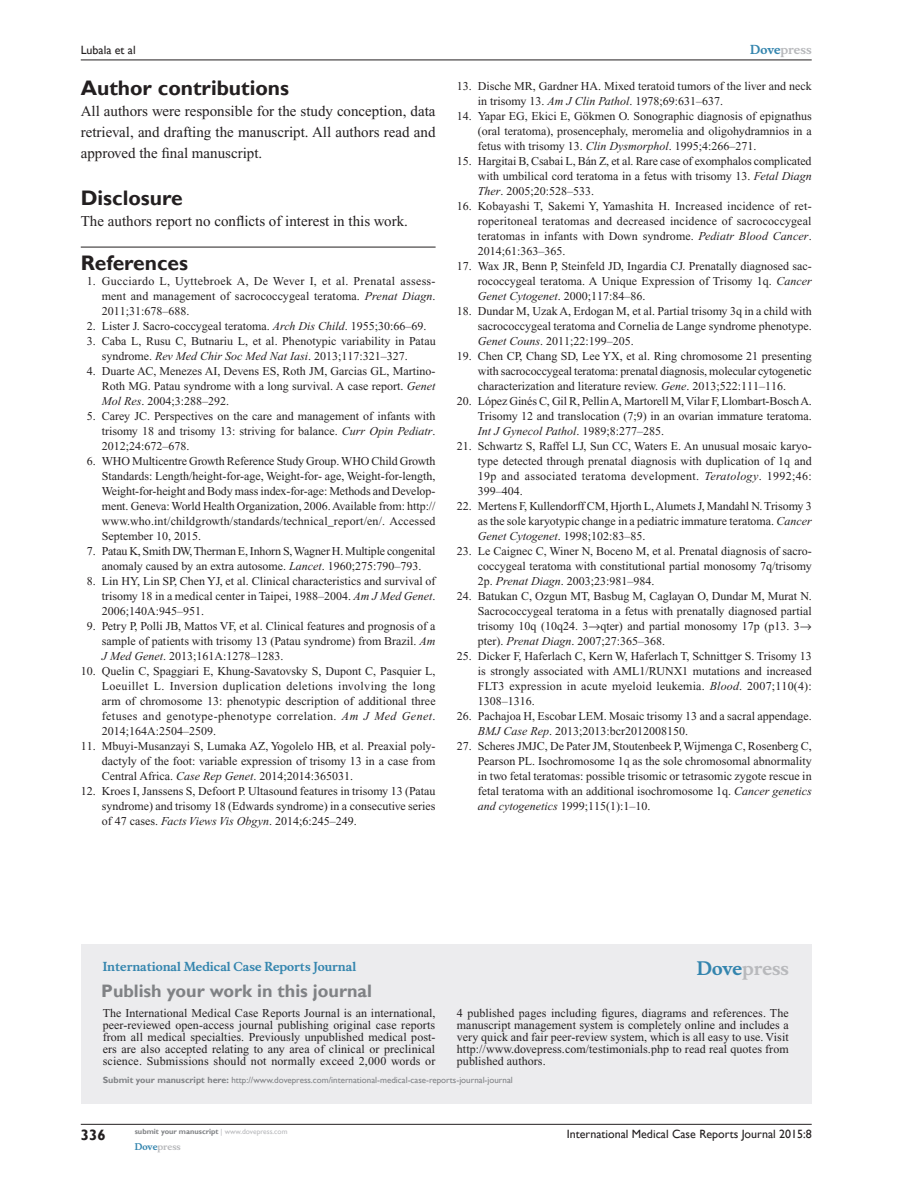
<style>
.page{position:relative;width:918px;height:1188px;background:#fff}
.page>*{position:absolute;margin:0;border:0;box-sizing:border-box;transform-origin:0 0}
.RefH{font:700 21px "Gill Sans";color:#231f20}
.PromBx-H1{font:700 18px "Gill Sans";color:#808285}
.PromBx-Brand{font:700 18px "Musee";color:#b8b9bc}
.TxF{font:15px/21px "Times New Roman";color:#231f20;text-align:justify}
.t1{font:700 15px "Gill Sans";color:#231f20}
.RefNL2{font:12px/15px "Times New Roman";color:#231f20;text-align:justify}
.PromBx-Tx{font:12px/12px "Times New Roman";letter-spacing:.005em;color:#231f20;text-align:justify}
.t2{font:12px "Gill Sans";color:#231f20}
.PromBx-JrnlName{font:700 12px "Musee";color:#3485ae}
.t3{font:700 12px "Musee";color:#b8b9bc}
.PromBx-SubmitMssWebA{font:9px "Gill Sans";color:#808285}
.t4{font:700 9px "Musee";color:#b8b9bc}
.t5{font:700 7.5px "Gill Sans";color:#808285}
.s1{font-style:italic}
.s2{color:#3485ae}
.s3{font-weight:700}
.s4{font-weight:400;color:#b8b9bc}
</style>
<div class="page">
<div style="left:81px;top:944px;width:731px;height:159px;background:#ececee"></div>
<hr style="left:81px;top:1124px;width:731px;height:1px;background:#231f20">
<hr style="left:81px;top:60px;width:731px;height:1px;background:#231f20">
<hr style="left:81px;top:247px;width:355px;height:1px;background:#231f20">
<p class="t2" style="left:81px;top:43px;width:56px">Lubala et al</p>
<h1 class="RefH" style="left:81px;top:76px;width:210px">Author contributions</h1>
<p class="TxF" style="left:81px;top:101px;width:356px">All authors were responsible for the study conception, data retrieval, and drafting the manuscript. All authors read and approved the final manuscript.</p>
<h1 class="RefH" style="left:81px;top:185px;width:103px">Disclosure</h1>
<p class="TxF" style="left:81px;top:210px;width:329px">The authors report no conflicts of interest in this work.</p>
<p class="RefH" style="left:81px;top:250px;width:109px">References</p>
<p class="RefNL2" style="left:102px;top:274px;width:335px;text-indent:-15px">1. Gucciardo L, Uyttebroek A, De Wever I, et al. Prenatal assess&shy;ment and management of sacrococcygeal teratoma. <span class="s1">Prenat Diagn</span>.<br>2011;31:678–688.</p>
<p class="RefNL2" style="left:87px;top:319px;width:341px">2. Lister J. Sacro-coccygeal teratoma. <span class="s1">Arch Dis Child</span>. 1955;30:66–69.</p>
<p class="RefNL2" style="left:102px;top:334px;width:335px;text-indent:-15px">3. Caba L, Rusu C, Butnariu L, et al. Phenotypic variability in Patau syndrome. <span class="s1">Rev Med Chir Soc Med Nat Iasi</span>. 2013;117:321–327.</p>
<p class="RefNL2" style="left:102px;top:364px;width:335px;text-indent:-15px">4. Duarte AC, Menezes AI, Devens ES, Roth JM, Garcias GL, Martino-Roth MG. Patau syndrome with a long survival. A case report. <span class="s1">Genet Mol Res</span>. 2004;3:288–292.</p>
<p class="RefNL2" style="left:102px;top:409px;width:335px;text-indent:-15px">5. Carey JC. Perspectives on the care and management of infants with trisomy 18 and trisomy 13: striving for balance. <span class="s1">Curr Opin Pediatr</span>.<br>2012;24:672–678.</p>
<p class="RefNL2" style="left:102px;top:454px;width:335px;text-indent:-15px">6. WHO Multicentre Growth Reference Study Group. WHO Child Growth Standards: Length/height-for-age, Weight-for- age, Weight-for-length, Weight-for-height and Body mass index-for-age: Methods and Develop&shy;ment. Geneva: World Health Organization, 2006. Available from: http:// www.who.int/childgrowth/standards/technical_report/en/. Accessed September 10, 2015.</p>
<p class="RefNL2" style="left:87px;top:544px;width:350px;text-align:center">7. Patau K, Smith DW, Therman E, Inhorn S, Wagner H. Multiple congenital anomaly caused by an extra autosome. <span class="s1">Lancet</span>. 1960;275:790–793.</p>
<p class="RefNL2" style="left:102px;top:574px;width:335px;text-indent:-15px">8. Lin HY, Lin SP, Chen YJ, et al. Clinical characteristics and survival of trisomy 18 in a medical center in Taipei, 1988–2004. <span class="s1">Am J Med Genet</span>.<br>2006;140A:945–951.</p>
<p class="RefNL2" style="left:102px;top:619px;width:335px;text-indent:-15px">9. Petry P, Polli JB, Mattos VF, et al. Clinical features and prognosis of a sample of patients with trisomy 13 (Patau syndrome) from Brazil. <span class="s1">Am J Med Genet</span>. 2013;161A:1278–1283.</p>
<p class="RefNL2" style="left:102px;top:664px;width:335px;text-indent:-21px">10. Quelin C, Spaggiari E, Khung-Savatovsky S, Dupont C, Pasquier L, Loeuillet L. Inversion duplication deletions involving the long arm of chromosome 13: phenotypic description of additional three fetuses and genotype-phenotype correlation. <span class="s1">Am J Med Genet</span>.<br>2014;164A:2504–2509.</p>
<p class="RefNL2" style="left:102px;top:739px;width:335px;text-indent:-21px">11. Mbuyi-Musanzayi S, Lumaka AZ, Yogolelo HB, et al. Preaxial poly&shy;dactyly of the foot: variable expression of trisomy 13 in a case from Central Africa. <span class="s1">Case Rep Genet</span>. 2014;2014:365031.</p>
<p class="RefNL2" style="left:102px;top:784px;width:335px;text-indent:-21px">12. Kroes I, Janssens S, Defoort P. Ultasound features in trisomy 13 (Patau syndrome) and trisomy 18 (Edwards syndrome) in a consecutive series of 47 cases. <span class="s1">Facts Views Vis Obgyn</span>. 2014;6:245–249.</p>
<p class="t3" style="left:750px;top:43px;width:63px"><span class="s2">Dove</span>press</p>
<p class="RefNL2" style="left:478px;top:79px;width:335px;text-indent:-21px">13. Dische MR, Gardner HA. Mixed teratoid tumors of the liver and neck in trisomy 13. <span class="s1">Am J Clin Pathol</span>. 1978;69:631–637.</p>
<p class="RefNL2" style="left:478px;top:109px;width:335px;text-indent:-21px">14. Yapar EG, Ekici E, Gökmen O. Sonographic diagnosis of epignathus (oral teratoma), prosencephaly, meromelia and oligohydramnios in a fetus with trisomy 13. <span class="s1">Clin Dysmorphol</span>. 1995;4:266–271.</p>
<p class="RefNL2" style="left:478px;top:154px;width:335px;text-indent:-21px">15. Hargitai B, Csabai L, Bán Z, et al. Rare case of exomphalos complicated with umbilical cord teratoma in a fetus with trisomy 13. <span class="s1">Fetal Diagn Ther</span>. 2005;20:528–533.</p>
<p class="RefNL2" style="left:478px;top:199px;width:335px;text-indent:-21px">16. Kobayashi T, Sakemi Y, Yamashita H. Increased incidence of ret&shy;roperitoneal teratomas and decreased incidence of sacrococcygeal teratomas in infants with Down syndrome. <span class="s1">Pediatr Blood Cancer</span>.<br>2014;61:363–365.</p>
<p class="RefNL2" style="left:478px;top:259px;width:335px;text-indent:-21px">17. Wax JR, Benn P, Steinfeld JD, Ingardia CJ. Prenatally diagnosed sac&shy;rococcygeal teratoma. A Unique Expression of Trisomy 1q. <span class="s1">Cancer Genet Cytogenet</span>. 2000;117:84–86.</p>
<p class="RefNL2" style="left:478px;top:304px;width:335px;text-indent:-21px">18. Dundar M, Uzak A, Erdogan M, et al. Partial trisomy 3q in a child with sacrococcygeal teratoma and Cornelia de Lange syndrome phenotype.<br><span class="s1">Genet Couns</span>. 2011;22:199–205.</p>
<p class="RefNL2" style="left:478px;top:349px;width:335px;text-indent:-21px">19. Chen CP, Chang SD, Lee YX, et al. Ring chromosome 21 presenting with sacrococcygeal teratoma: prenatal diagnosis, molecular cytogenetic characterization and literature review. <span class="s1">Gene</span>. 2013;522:111–116.</p>
<p class="RefNL2" style="left:478px;top:394px;width:336px;text-indent:-21px">20. López Ginés C, Gil R, Pellin A, Martorell M, Vilar F, Llombart-Bosch A.<br>Trisomy 12 and translocation (7;9) in an ovarian immature teratoma.<br><span class="s1">Int J Gynecol Pathol</span>. 1989;8:277–285.</p>
<p class="RefNL2" style="left:478px;top:439px;width:335px;text-indent:-21px">21. Schwartz S, Raffel LJ, Sun CC, Waters E. An unusual mosaic karyo&shy;type detected through prenatal diagnosis with duplication of 1q and 19p and associated teratoma development. <span class="s1">Teratology</span>. 1992;46:<br>399–404.</p>
<p class="RefNL2" style="left:478px;top:499px;width:335px;text-indent:-21px">22. Mertens F, Kullendorff CM, Hjorth L, Alumets J, Mandahl N. Trisomy 3 as the sole karyotypic change in a pediatric immature teratoma. <span class="s1">Cancer Genet Cytogenet</span>. 1998;102:83–85.</p>
<p class="RefNL2" style="left:478px;top:544px;width:335px;text-indent:-21px">23. Le Caignec C, Winer N, Boceno M, et al. Prenatal diagnosis of sacro&shy;coccygeal teratoma with constitutional partial monosomy 7q/trisomy 2p. <span class="s1">Prenat Diagn</span>. 2003;23:981–984.</p>
<p class="RefNL2" style="left:478px;top:589px;width:335px;text-indent:-21px">24. Batukan C, Ozgun MT, Basbug M, Caglayan O, Dundar M, Murat N.<br>Sacrococcygeal teratoma in a fetus with prenatally diagnosed partial trisomy 10q (10q24. 3→qter) and partial monosomy 17p (p13. 3→ pter). <span class="s1">Prenat Diagn</span>. 2007;27:365–368.</p>
<p class="RefNL2" style="left:478px;top:649px;width:335px;text-indent:-21px">25. Dicker F, Haferlach C, Kern W, Haferlach T, Schnittger S. Trisomy 13 is strongly associated with AML1/RUNX1 mutations and increased FLT3 expression in acute myeloid leukemia. <span class="s1">Blood</span>. 2007;110(4):<br>1308–1316.</p>
<p class="RefNL2" style="left:478px;top:709px;width:335px;text-indent:-21px">26. Pachajoa H, Escobar LEM. Mosaic trisomy 13 and a sacral appendage.<br><span class="s1">BMJ Case Rep</span>. 2013;2013:bcr2012008150.</p>
<p class="RefNL2" style="left:478px;top:739px;width:335px;text-indent:-21px">27. Scheres JMJC, De Pater JM, Stoutenbeek P, Wijmenga C, Rosenberg C, Pearson PL. Isochromosome 1q as the sole chromosomal abnormality in two fetal teratomas: possible trisomic or tetrasomic zygote rescue in fetal teratoma with an additional isochromosome 1q. <span class="s1">Cancer genetics and cytogenetics</span> 1999;115(1):1–10.</p>
<p class="PromBx-JrnlName" style="left:103px;top:959px;width:255px">International Medical Case Reports Journal</p>
<p class="PromBx-H1" style="left:101px;top:980px;width:272px">Publish your work in this journal</p>
<p class="PromBx-Brand" style="left:697px;top:958px;width:94px"><span class="s2">Dove</span>press</p>
<p class="PromBx-Tx" style="left:103px;top:1007px;width:334px">The International Medical Case Reports Journal is an international, peer-reviewed open-access journal publishing original case reports from all medical specialties. Previously unpublished medical post&shy;ers are also accepted relating to any area of clinical or preclinical science. Submissions should not normally exceed 2,000 words or</p>
<p class="PromBx-Tx" style="left:457px;top:1007px;width:333px">4 published pages including figures, diagrams and references. The manuscript management system is completely online and includes a very quick and fair peer-review system, which is all easy to use. Visit http://www.dovepress.com/testimonials.php to read real quotes from published authors.</p>
<p class="PromBx-SubmitMssWebA" style="left:103px;top:1075px;width:412px"><span class="s3">Submit your manuscript here:</span> http://www.dovepress.com/international-medical-case-reports-journal-journal</p>
<p class="t1" style="left:81px;top:1126px;width:26px">336</p>
<p class="t5" style="left:135px;top:1127px;width:154px">submit your manuscript <span class="s4">| www.dovepress.com</span></p>
<p class="t4" style="left:135px;top:1141px;width:48px"><span class="s2">Dove</span>press</p>
<p class="t2" style="left:567px;top:1127px;width:246px">International Medical Case Reports Journal 2015:8</p>
</div>
